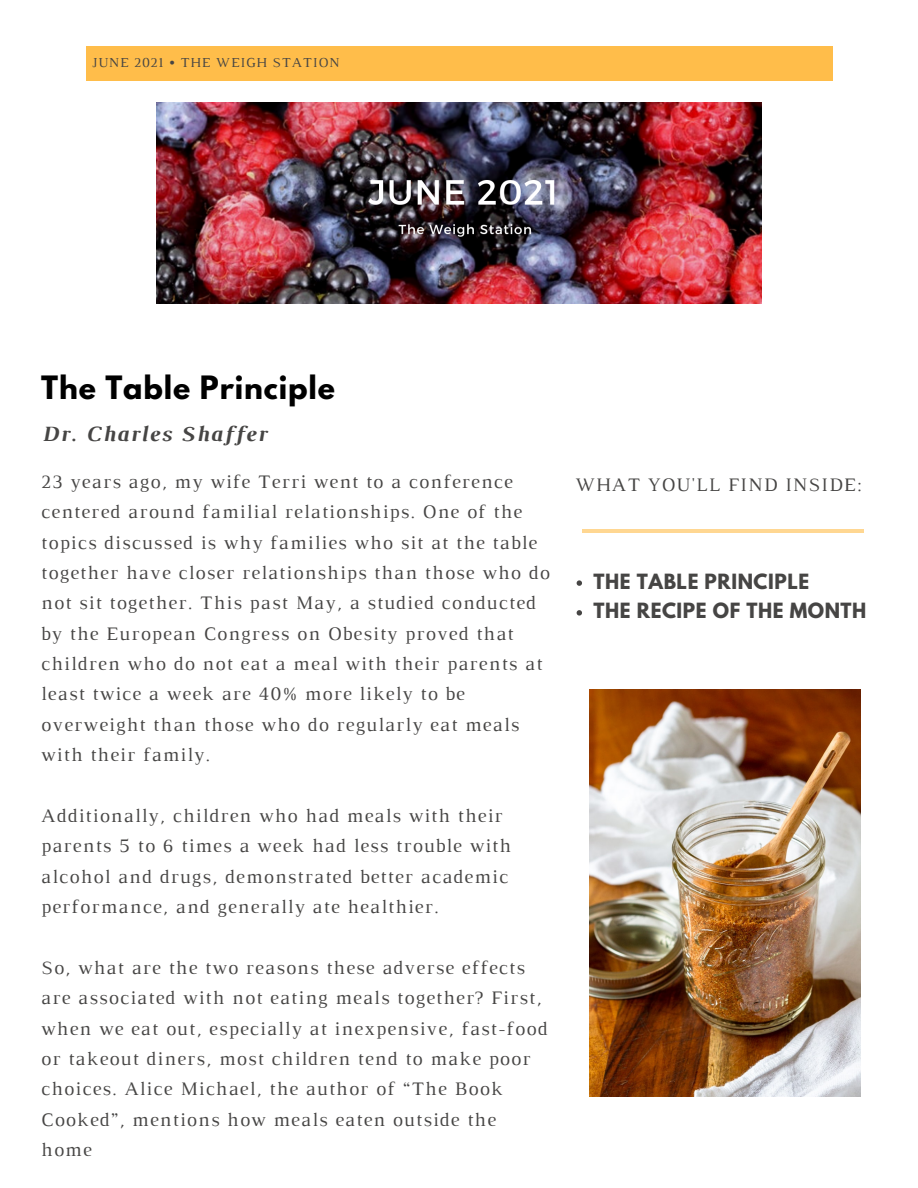
<style>
.page{position:relative;width:918px;height:1188px;background:#fff}
.page>*{position:absolute;margin:0;border:0;box-sizing:border-box;transform-origin:0 0}
.t1{font:700 28.5px "League Spartan";letter-spacing:.03em;color:#000}
.t2{font:italic 700 22.2px "Luthier";letter-spacing:.06em;color:#464544}
.t3{font:19.5px/30.3px "Luthier";letter-spacing:.06em;color:#464544}
.t4{font:700 18.6px "League Spartan";letter-spacing:.03em;color:#464544}
.t5{font:13.95px "Luthier";letter-spacing:.06em;color:#464544}
</style>
<div class="page">
<div style="left:86px;top:47px;width:747px;height:33px;background:#ffbd4a"></div>
<svg style="left:577px;top:580px;width:5px;height:6px"></svg>
<svg style="left:577px;top:610px;width:5px;height:6px"></svg>
<hr style="left:582px;top:529px;width:282px;height:3px;background:#ffbd4a">
<img style="left:157px;top:102px;width:604px;height:202px">
<img style="left:589px;top:690px;width:272px;height:406px">
<p class="t5" style="left:92px;top:57px;width:249px">JUNE 2021 • THE WEIGH STATION</p>
<p class="t1" style="left:41px;top:374px;width:295px">The Table Principle</p>
<p class="t2" style="left:41px;top:426px;width:226px">Dr. Charles Shaffer</p>
<p class="t3" style="left:41px;top:468px;width:473px">23 years ago, my wife Terri went to a conference</p>
<p class="t3" style="left:575px;top:471px;width:288px">WHAT YOU'LL FIND INSIDE:</p>
<p class="t3" style="left:41px;top:498px;width:510px">centered around familial relationships. One of the topics discussed is why families who sit at the table together have closer relationships than those who do not sit together. This past May, a studied conducted by the European Congress on Obesity proved that children who do not eat a meal with their parents at least twice a week are 40% more likely to be overweight than those who do regularly eat meals with their family.</p>
<p class="t4" style="left:594px;top:572px;width:217px">THE TABLE PRINCIPLE</p>
<p class="t4" style="left:594px;top:602px;width:274px">THE RECIPE OF THE MONTH</p>
<p class="t3" style="left:41px;top:802px;width:471px">Additionally, children who had meals with their parents 5 to 6 times a week had less trouble with alcohol and drugs, demonstrated better academic performance, and generally ate healthier.</p>
<p class="t3" style="left:41px;top:954px;width:508px">So, what are the two reasons these adverse effects are associated with not eating meals together? First, when we eat out, especially at inexpensive, fast-food or takeout diners, most children tend to make poor choices. Alice Michael, the author of “The Book Cooked”, mentions how meals eaten outside the home</p>
</div>
